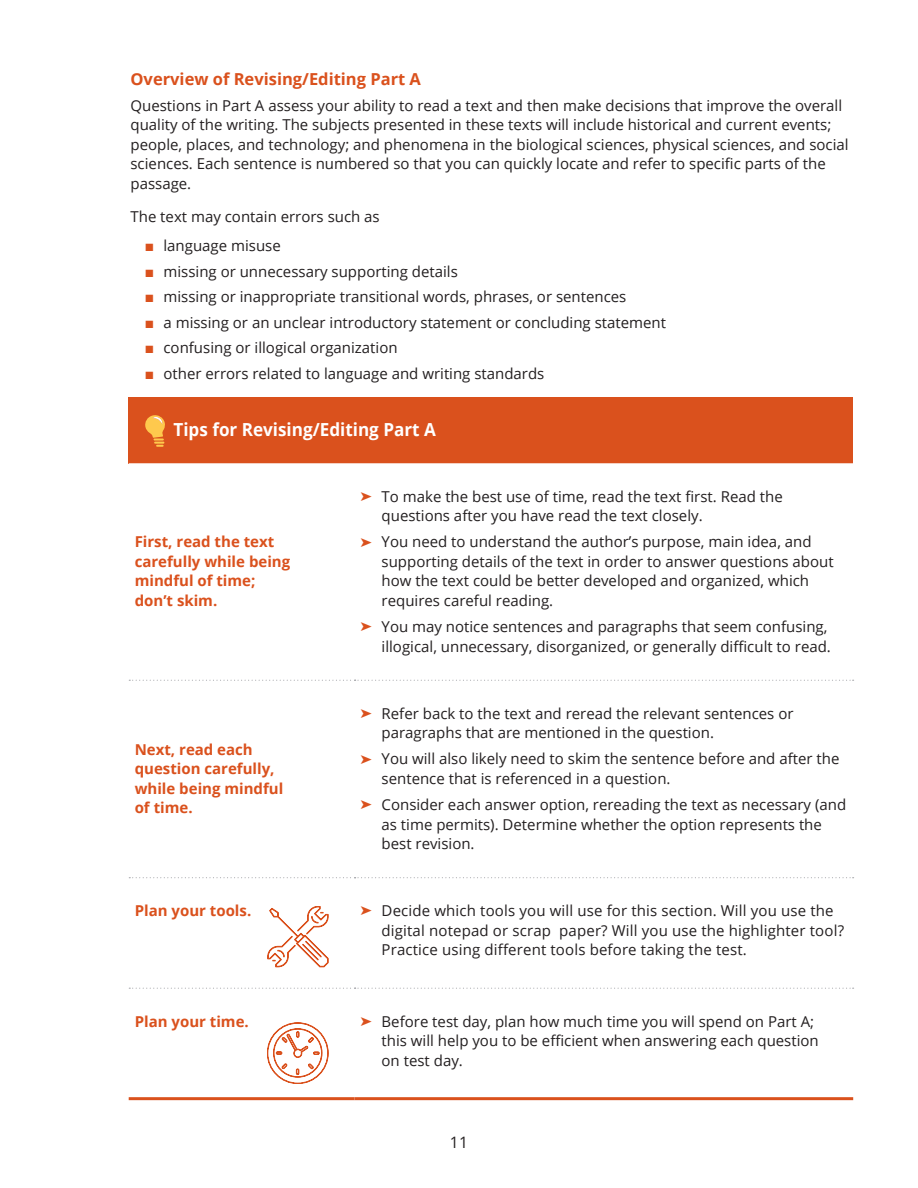
<style>
.page{position:relative;width:918px;height:1188px;background:#fff}
.page>*{position:absolute;margin:0;border:0;box-sizing:border-box;transform-origin:0 0}
.t1{font:700 18px "Open Sans";color:#fff;scale:.95 1}
.t2{font:700 16.5px "Open Sans";color:#da511d}
.t3{font:15.75px "Open Sans";color:#231f20}
.t4{font:15px/19.5px "Open Sans";color:#231f20}
.t5{font:700 15px/19.5px "Open Sans";color:#da511d}
.s1{color:#da511d}
</style>
<div class="page">
<div style="left:129px;top:397px;width:724px;height:66px;background:#da511d"></div>
<svg style="left:129px;top:680px;width:725px;height:1px"></svg>
<svg style="left:129px;top:877px;width:725px;height:1px"></svg>
<svg style="left:129px;top:988px;width:725px;height:1px"></svg>
<hr style="left:129px;top:1097px;width:226px;height:3px;background:#da511d">
<hr style="left:355px;top:1097px;width:498px;height:3px;background:#da511d">
<svg style="left:145px;top:415px;width:20px;height:32px"></svg>
<svg style="left:267px;top:906px;width:62px;height:61px"></svg>
<svg style="left:267px;top:1022px;width:61px;height:62px"></svg>
<h3 class="t2" style="left:130px;top:67px;width:292px">Overview of Revising/Editing Part A</h3>
<p class="t4" style="left:130px;top:95px;width:720px">Questions in Part A assess your ability to read a text and then make decisions that improve the overall quality of the writing. The subjects presented in these texts will include historical and current events; people, places, and technology; and phenomena in the biological sciences, physical sciences, and social sciences. Each sentence is numbered so that you can quickly locate and refer to specific parts of the passage.</p>
<p class="t4" style="left:130px;top:206px;width:251px">The text may contain errors such as</p>
<p class="t4" style="left:146px;top:236px;width:137px"><span class="s1">■</span> language misuse</p>
<p class="t4" style="left:146px;top:261px;width:314px"><span class="s1">■</span> missing or unnecessary supporting details</p>
<p class="t4" style="left:146px;top:287px;width:482px"><span class="s1">■</span> missing or inappropriate transitional words, phrases, or sentences</p>
<p class="t4" style="left:146px;top:312px;width:522px"><span class="s1">■</span> a missing or an unclear introductory statement or concluding statement</p>
<p class="t4" style="left:146px;top:338px;width:254px"><span class="s1">■</span> confusing or illogical organization</p>
<p class="t4" style="left:146px;top:363px;width:400px"><span class="s1">■</span> other errors related to language and writing standards</p>
<h1 class="t1" style="left:174px;top:417px;width:278px">Tips for Revising/Editing Part A</h1>
<p class="t5" style="left:135px;top:532px;width:157px">First, read the text carefully while being mindful of time; don’t skim.</p>
<p class="t5" style="left:135px;top:739px;width:150px">Next, read each question carefully, while being mindful of time.</p>
<p class="t4" style="left:382px;top:486px;width:403px;text-indent:-21px"><span class="s1">➤</span> To make the best use of time, read the text first. Read the questions after you have read the text closely.</p>
<p class="t4" style="left:382px;top:532px;width:454px;text-indent:-21px"><span class="s1">➤</span> You need to understand the author’s purpose, main idea, and supporting details of the text in order to answer questions about how the text could be better developed and organized, which requires careful reading.</p>
<p class="t4" style="left:361px;top:617px;width:472px;text-align:right"><span class="s1">➤</span> You may notice sentences and paragraphs that seem confusing, illogical, unnecessary, disorganized, or generally difficult to read.</p>
<p class="t4" style="left:382px;top:703px;width:413px;text-indent:-21px"><span class="s1">➤</span> Refer back to the text and reread the relevant sentences or paragraphs that are mentioned in the question.</p>
<p class="t4" style="left:382px;top:749px;width:459px;text-indent:-21px"><span class="s1">➤</span> You will also likely need to skim the sentence before and after the sentence that is referenced in a question.</p>
<p class="t4" style="left:382px;top:795px;width:466px;text-indent:-21px"><span class="s1">➤</span> Consider each answer option, rereading the text as necessary (and as time permits). Determine whether the option represents the best revision.</p>
<p class="t5" style="left:135px;top:901px;width:118px">Plan your tools.</p>
<p class="t4" style="left:382px;top:901px;width:464px;text-indent:-21px"><span class="s1">➤</span> Decide which tools you will use for this section. Will you use the digital notepad or scrap paper? Will you use the highlighter tool?<br>Practice using different tools before taking the test.</p>
<p class="t5" style="left:135px;top:1011px;width:116px">Plan your time.</p>
<p class="t4" style="left:382px;top:1011px;width:439px;text-indent:-21px"><span class="s1">➤</span> Before test day, plan how much time you will spend on Part A; this will help you to be efficient when answering each question on test day.</p>
<p class="t3" style="left:450px;top:1131px;width:20px">11</p>
</div>
